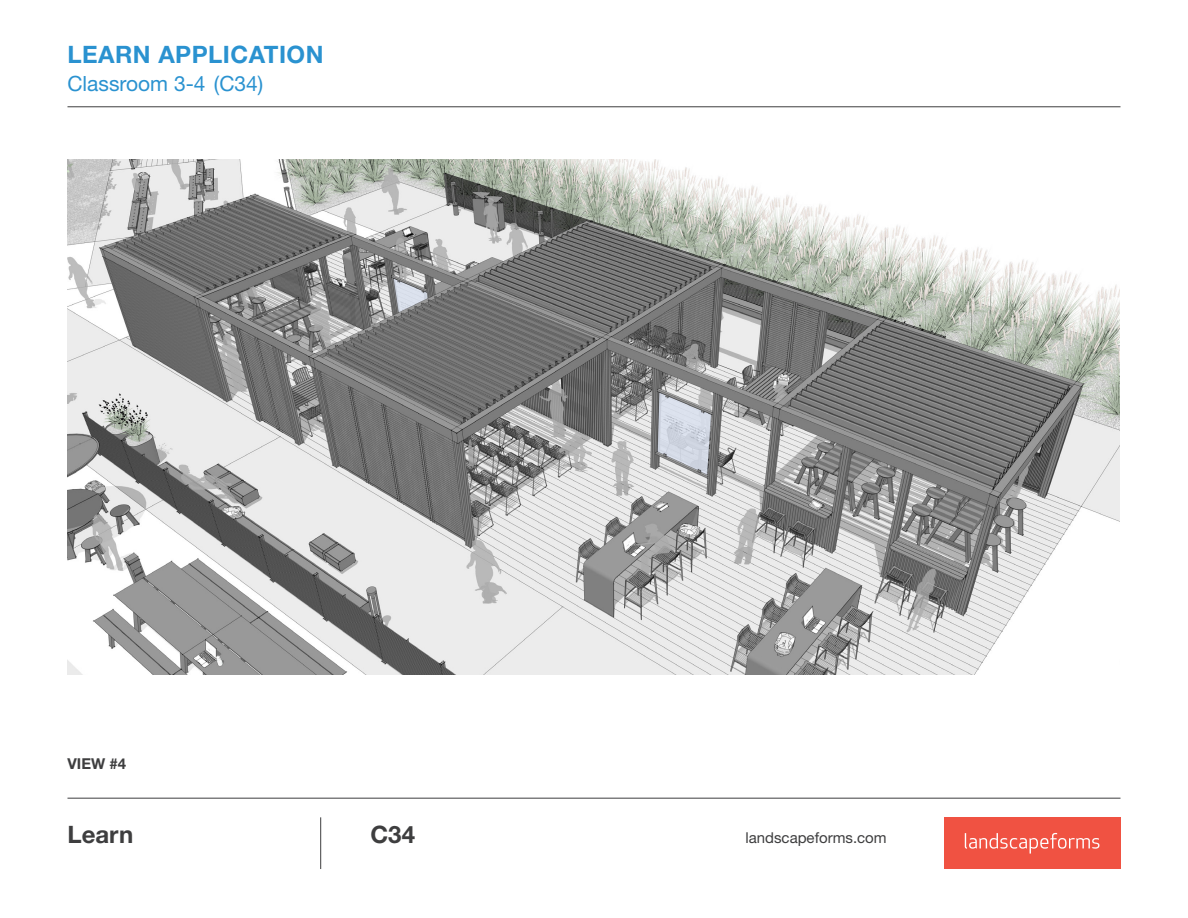
<style>
.page{position:relative;width:1188px;height:918px;background:#fff}
.page>*{position:absolute;margin:0;border:0;box-sizing:border-box;transform-origin:0 0}
.t1{font:700 24px "Helvetica Neue LT Pro";letter-spacing:.02em;color:#2a92d0}
.t2{font:700 24px "Helvetica Neue LT Pro";color:#3e3e3f}
.t3{font:21px "Helvetica Neue LT Pro";color:#2a92d0}
.t4{font:15px "Helvetica Neue LT Pro";color:#3e3e3f}
.t5{font:700 15px "Helvetica Neue LT Pro";color:#3e3e3f}
</style>
<div class="page">
<hr style="left:67px;top:106px;width:1054px;height:1px;background:#3e3e3f">
<hr style="left:67px;top:798px;width:1054px;height:1px;background:#3e3e3f">
<hr style="left:320px;top:817px;width:1px;height:52px;background:#3e3e3f">
<div style="left:944px;top:817px;width:177px;height:52px;background:#f05242"></div>
<svg style="left:965px;top:833px;width:134px;height:21px"></svg>
<img style="left:67px;top:160px;width:1053px;height:515px">
<p class="t1" style="left:67px;top:40px;width:258px">LEARN APPLICATION</p>
<p class="t3" style="left:67px;top:70px;width:197px">Classroom 3-4 (C34)</p>
<p class="t5" style="left:67px;top:754px;width:60px">VIEW #4</p>
<p class="t2" style="left:67px;top:819px;width:67px">Learn</p>
<p class="t2" style="left:371px;top:819px;width:46px">C34</p>
<p class="t4" style="left:746px;top:828px;width:143px">landscapeforms.com</p>
</div>
